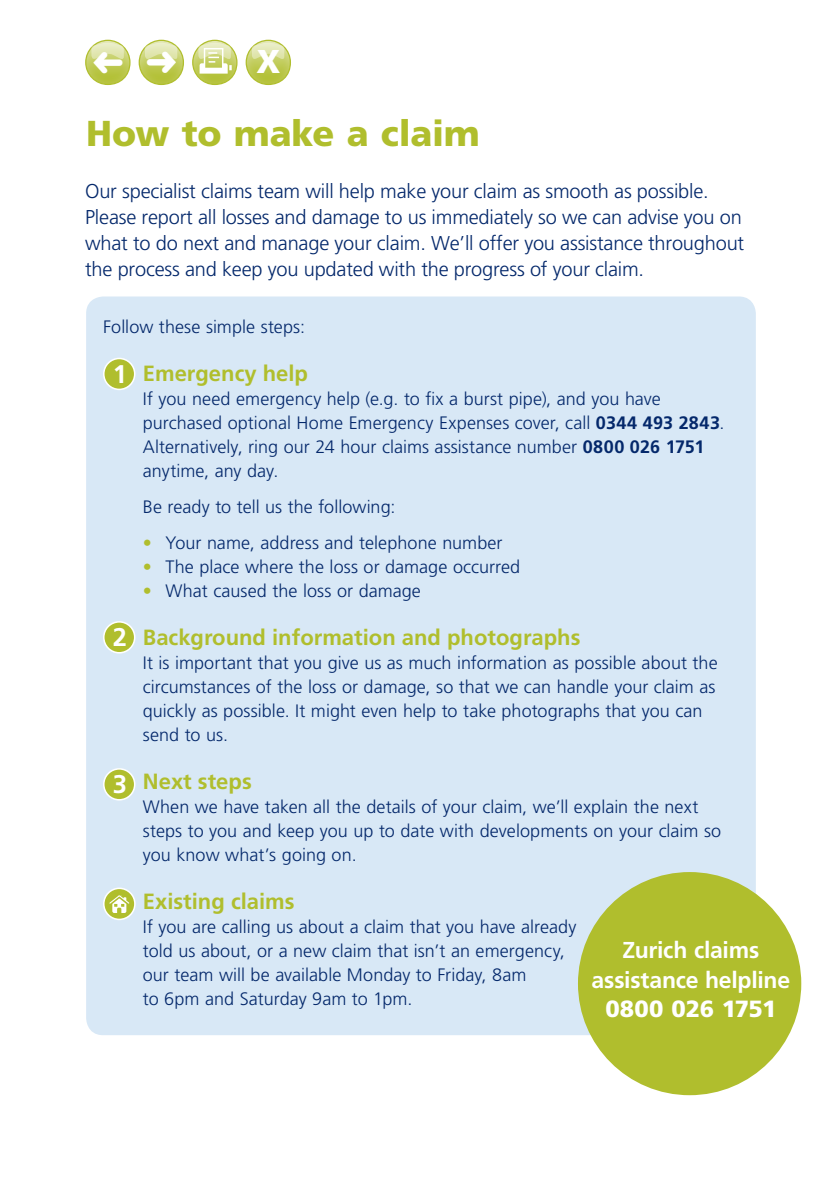
<style>
.page{position:relative;width:840px;height:1191px;background:#fff}
.page>*{position:absolute;margin:0;border:0;box-sizing:border-box;transform-origin:0 0}
.t1{font:900 36px "Frutiger LT Std";letter-spacing:-.01em;color:#b0be2d}
.t2{font:900 33px "Frutiger LT Std";color:#fff}
.t3{font:700 25.6px "Frutiger LT Std";color:#fff}
.t4{font:900 23.4px "Frutiger LT Std";letter-spacing:-.01em;color:#fff}
.t5{font:700 23px/29.4px "Frutiger LT Std";letter-spacing:-.01em;color:#fff;text-align:center}
.t6{font:700 22px "Frutiger LT Std";color:#b0be2d}
.t7{font:300 20px/26px "Frutiger LT Std";letter-spacing:-.01em;color:#04286b}
.t8{font:300 18px/24px "Frutiger LT Std";color:#04286b}
.s1{font-weight:700}
.s2{color:#b0be2d}
</style>
<div class="page">
<div style="left:86px;top:296px;width:669px;height:739px;background:#d8e8f6;border-radius:17px"></div>
<div style="left:104px;top:358px;width:31px;height:31px;background:#b0be2d;border-radius:50%"></div>
<div style="left:103px;top:358px;width:32px;height:32px;border:2px solid #fff;border-radius:50%"></div>
<div style="left:104px;top:622px;width:31px;height:31px;background:#b0be2d;border-radius:50%"></div>
<div style="left:103px;top:621px;width:32px;height:32px;border:2px solid #fff;border-radius:50%"></div>
<div style="left:104px;top:769px;width:31px;height:31px;background:#b0be2d;border-radius:50%"></div>
<div style="left:103px;top:768px;width:32px;height:32px;border:2px solid #fff;border-radius:50%"></div>
<svg style="left:104px;top:888px;width:31px;height:31px"></svg>
<svg style="left:109px;top:895px;width:20px;height:18px"></svg>
<div style="left:103px;top:887px;width:33px;height:33px;border:2px solid #fff;border-radius:50%"></div>
<div style="left:577px;top:872px;width:223px;height:223px;background:#b0be2d;border-radius:50%"></div>
<div style="left:244px;top:39px;width:47px;height:47px;background:#fff;opacity:.31"></div>
<div style="left:245px;top:40px;width:46px;height:45px;border:1px solid #b0be2d;border-radius:50%"></div>
<svg style="left:252px;top:42px;width:32px;height:18px"></svg>
<div style="left:191px;top:39px;width:47px;height:47px;background:#fff;opacity:.31"></div>
<div style="left:192px;top:40px;width:45px;height:45px;border:1px solid #b0be2d;border-radius:50%"></div>
<svg style="left:198px;top:42px;width:33px;height:32px"></svg>
<div style="left:137px;top:39px;width:47px;height:47px;background:#fff;opacity:.31"></div>
<div style="left:138px;top:40px;width:46px;height:45px;border:1px solid #b0be2d;border-radius:50%"></div>
<div style="left:84px;top:39px;width:47px;height:47px;background:#fff;opacity:.31"></div>
<div style="left:85px;top:40px;width:45px;height:45px;border:1px solid #b0be2d;border-radius:50%"></div>
<svg style="left:145px;top:42px;width:32px;height:31px"></svg>
<svg style="left:91px;top:42px;width:33px;height:32px"></svg>
<h2 class="t2" style="left:256px;top:42px;width:25px">X</h2>
<h1 class="t1" style="left:86px;top:112px;width:395px">How to make a claim</h1>
<p class="t7" style="left:85px;top:178px;width:660px">Our specialist claims team will help make your claim as smooth as possible.<br>Please report all losses and damage to us immediately so we can advise you on what to do next and manage your claim. We’ll offer you assistance throughout the process and keep you updated with the progress of your claim.</p>
<p class="t8" style="left:103px;top:315px;width:203px">Follow these simple steps:</p>
<h3 class="t3" style="left:113px;top:359px;width:16px">1</h3>
<h3 class="t3" style="left:113px;top:622px;width:16px">2</h3>
<h3 class="t3" style="left:113px;top:769px;width:16px">3</h3>
<p class="t6" style="left:143px;top:360px;width:167px">Emergency help</p>
<p class="t8" style="left:143px;top:387px;width:583px">If you need emergency help (e.g. to fix a burst pipe), and you have purchased optional Home Emergency Expenses cover, call <span class="s1">0344 493 2843</span>.<br>Alternatively, ring our 24 hour claims assistance number <span class="s1">0800 026 1751 </span>anytime, any day.</p>
<p class="t8" style="left:143px;top:495px;width:254px">Be ready to tell us the following:</p>
<p class="t8" style="left:143px;top:531px;width:361px"><span class="s2">•</span> Your name, address and telephone number</p>
<p class="t8" style="left:143px;top:555px;width:379px"><span class="s2">•</span> The place where the loss or damage occurred</p>
<p class="t8" style="left:143px;top:579px;width:279px"><span class="s2">•</span> What caused the loss or damage</p>
<p class="t6" style="left:143px;top:624px;width:439px">Background information and photographs</p>
<p class="t8" style="left:143px;top:651px;width:576px">It is important that you give us as much information as possible about the circumstances of the loss or damage, so that we can handle your claim as quickly as possible. It might even help to take photographs that you can send to us.</p>
<p class="t6" style="left:143px;top:768px;width:110px">Next steps</p>
<p class="t8" style="left:143px;top:795px;width:579px">When we have taken all the details of your claim, we’ll explain the next steps to you and keep you up to date with developments on your claim so you know what’s going on.</p>
<p class="t6" style="left:143px;top:888px;width:153px">Existing claims</p>
<p class="t8" style="left:143px;top:915px;width:435px">If you are calling us about a claim that you have already told us about, or a new claim that isn’t an emergency, our team will be available Monday to Friday, 8am<br>to 6pm and Saturday 9am to 1pm.</p>
<p class="t5" style="left:591px;top:935px;width:200px">Zurich claims assistance helpline</p>
<p class="t4" style="left:605px;top:995px;width:172px">0800 026 1751</p>
</div>
